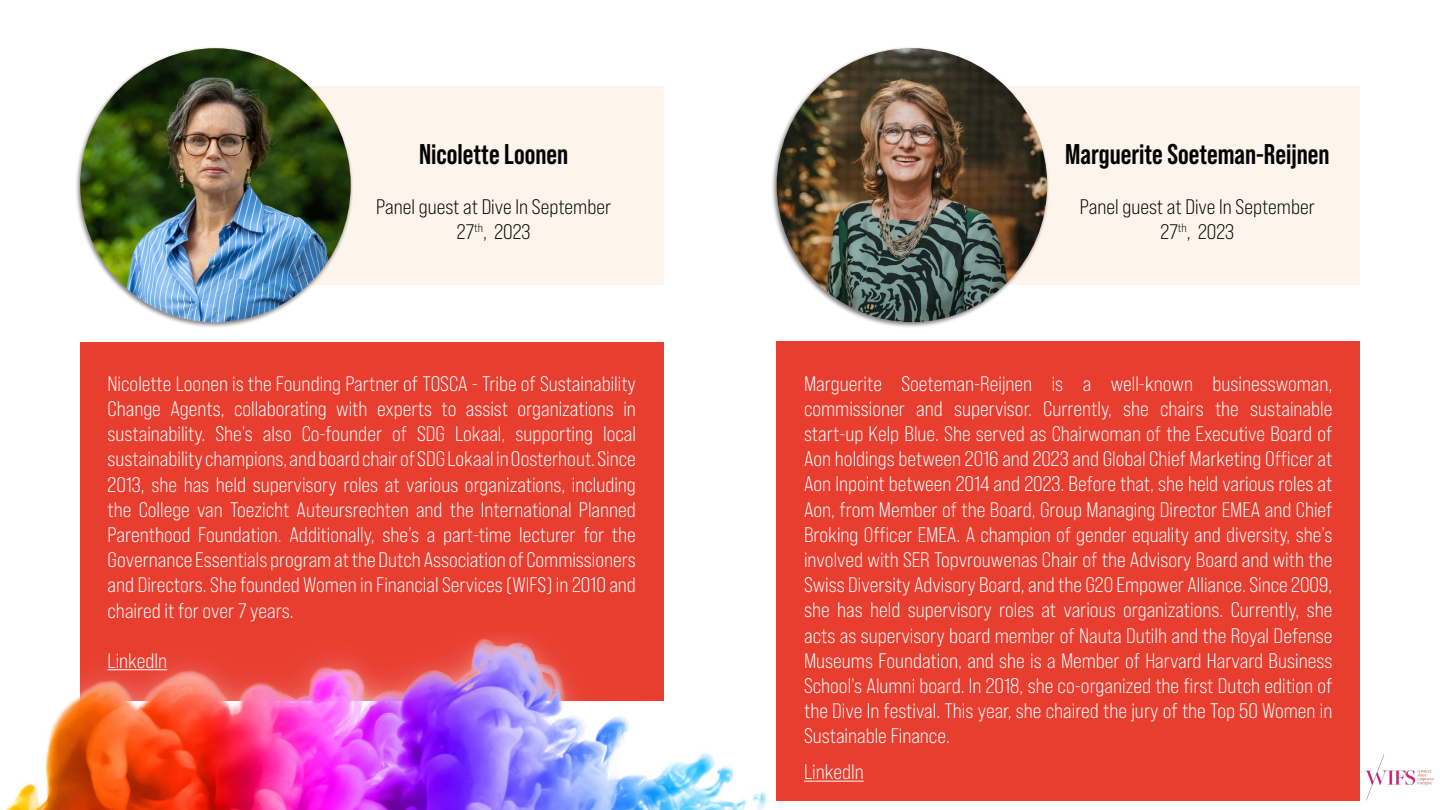
<style>
.page{position:relative;width:1440px;height:810px;background:#fff}
.page>*{position:absolute;margin:0;border:0;box-sizing:border-box;transform-origin:0 0}
.t1{font:700 28.5px "Bebas Neue Pro";color:#020203}
.t2{font:21px/25.2px "Bebas Neue Pro Sm E Bk";color:#fff;text-align:justify}
.t3{font:21px/25.2px "Bebas Neue Pro Sm E Bk";color:#020203;text-align:center}
</style>
<div class="page">
<div style="left:80px;top:342px;width:583px;height:359px;background:#e83e30"></div>
<div style="left:287px;top:86px;width:376px;height:198px;background:#fdf4eb"></div>
<div style="left:74px;top:46px;width:279px;height:282px;background:#000;opacity:.5"></div>
<img style="left:80px;top:48px;width:271px;height:274px">
<img style="left:1365px;top:754px;width:69px;height:46px">
<img style="left:4px;top:624px;width:773px;height:186px">
<div style="left:777px;top:341px;width:583px;height:460px;background:#e83e30"></div>
<div style="left:984px;top:86px;width:376px;height:198px;background:#fdf4eb"></div>
<div style="left:771px;top:46px;width:279px;height:282px;background:#000;opacity:.5"></div>
<img style="left:777px;top:48px;width:270px;height:274px">
<hr style="left:804px;top:781px;width:60px;height:1px;background:#fff">
<h1 class="t1" style="left:419px;top:138px;width:151px">Nicolette Loonen</h1>
<p class="t3" style="left:376px;top:194px;width:236px">Panel guest at Dive In September<br>27<sup>th</sup>, 2023</p>
<p class="t2" style="left:108px;top:371px;width:530px">Nicolette Loonen is the Founding Partner of TOSCA - Tribe of Sustainability Change Agents, collaborating with experts to assist organizations in sustainability. She’s also Co-founder of SDG Lokaal, supporting local sustainability champions, and board chair of SDG Lokaal in Oosterhout. Since 2013, she has held supervisory roles at various organizations, including the College van Toezicht Auteursrechten and the International Planned Parenthood Foundation. Additionally, she’s a part-time lecturer for the Governance Essentials program at the Dutch Association of Commissioners and Directors. She founded Women in Financial Services (WIFS) in 2010 and chaired it for over 7 years.</p>
<p class="t2" style="left:108px;top:648px;width:61px">LinkedIn</p>
<h1 class="t1" style="left:1065px;top:138px;width:266px">Marguerite Soeteman-Reijnen</h1>
<p class="t3" style="left:1080px;top:194px;width:236px">Panel guest at Dive In September<br>27<sup>th</sup>, 2023</p>
<p class="t2" style="left:804px;top:371px;width:530px">Marguerite Soeteman-Reijnen is a well-known businesswoman, commissioner and supervisor. Currently, she chairs the sustainable start-up Kelp Blue. She served as Chairwoman of the Executive Board of Aon holdings between 2016 and 2023 and Global Chief Marketing Officer at Aon Inpoint between 2014 and 2023. Before that, she held various roles at Aon, from Member of the Board, Group Managing Director EMEA and Chief Broking Officer EMEA. A champion of gender equality and diversity, she’s involved with SER Topvrouwenas Chair of the Advisory Board and with the Swiss Diversity Advisory Board, and the G20 Empower Alliance. Since 2009, she has held supervisory roles at various organizations. Currently, she acts as supervisory board member of Nauta Dutilh and the Royal Defense Museums Foundation, and she is a Member of Harvard Harvard Business School’s Alumni board. In 2018, she co-organized the first Dutch edition of the Dive In festival. This year, she chaired the jury of the Top 50 Women in Sustainable Finance.</p>
<p class="t2" style="left:804px;top:759px;width:61px">LinkedIn</p>
</div>
